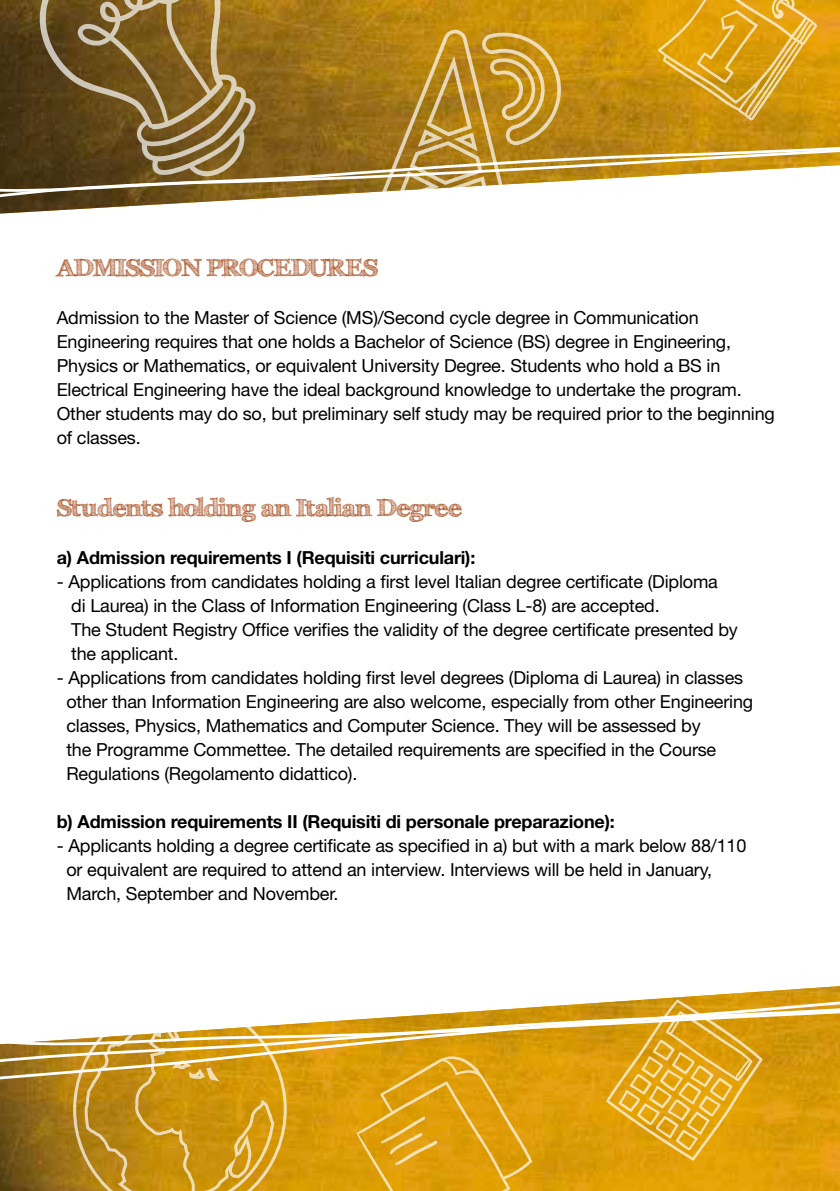
<style>
.page{position:relative;width:840px;height:1191px;background:#fff}
.page>*{position:absolute;margin:0;border:0;box-sizing:border-box;transform-origin:0 0}
.t1{font:700 24.2px "FFF Tusj";letter-spacing:-.01em;color:#a14210}
.t2{font:18px/24px "Helvetica Neue LT";letter-spacing:-.01em;color:#000}
.t3{font:700 18px "Helvetica Neue LT";letter-spacing:-.01em;color:#000}
</style>
<div class="page">
<img style="left:0;top:0;width:839px;height:213px">
<svg style="left:0;top:197px;width:839px;height:4px"></svg>
<svg style="left:0;top:89px;width:839px;height:108px"></svg>
<img style="left:0;top:1100px;width:839px;height:91px">
<svg style="left:0;top:986px;width:839px;height:114px"></svg>
<svg style="left:657px;top:0;width:159px;height:121px;background:#dba320"></svg>
<svg style="left:605px;top:999px;width:157px;height:161px;background:#e2ab2a"></svg>
<svg style="left:356px;top:1056px;width:176px;height:135px;background:#e0a215"></svg>
<svg style="left:374px;top:27px;width:190px;height:186px"></svg>
<svg style="left:72px;top:997px;width:216px;height:194px"></svg>
<svg style="left:39px;top:0;width:216px;height:177px;background:#7e6331"></svg>
<h1 class="t1" style="left:57px;top:253px;width:322px">ADMISSION PROCEDURES</h1>
<p class="t2" style="left:57px;top:305px;width:719px">Admission to the Master of Science (MS)/Second cycle degree in Communication Engineering requires that one holds a Bachelor of Science (BS) degree in Engineering, Physics or Mathematics, or equivalent University Degree. Students who hold a BS in Electrical Engineering have the ideal background knowledge to undertake the program.<br>Other students may do so, but preliminary self study may be required prior to the beginning of classes.</p>
<h1 class="t1" style="left:57px;top:493px;width:406px">Students holding an Italian Degree</h1>
<p class="t3" style="left:57px;top:546px;width:420px">a) Admission requirements I (Requisiti curriculari):</p>
<p class="t2" style="left:71px;top:569px;width:667px;text-indent:-14px">- Applications from candidates holding a first level Italian degree certificate (Diploma<br>di Laurea) in the Class of Information Engineering (Class L-8) are accepted.<br>The Student Registry Office verifies the validity of the degree certificate presented by the applicant.</p>
<p class="t2" style="left:66px;top:665px;width:688px;text-indent:-10px">- Applications from candidates holding first level degrees (Diploma di Laurea) in classes other than Information Engineering are also welcome, especially from other Engineering classes, Physics, Mathematics and Computer Science. They will be assessed by<br>the Programme Commettee. The detailed requirements are specified in the Course Regulations (Regolamento didattico).</p>
<p class="t3" style="left:57px;top:810px;width:559px">b) Admission requirements II (Requisiti di personale preparazione):</p>
<p class="t2" style="left:66px;top:833px;width:681px;text-indent:-10px">- Applicants holding a degree certificate as specified in a) but with a mark below 88/110 or equivalent are required to attend an interview. Interviews will be held in January,<br>March, September and November.</p>
</div>
